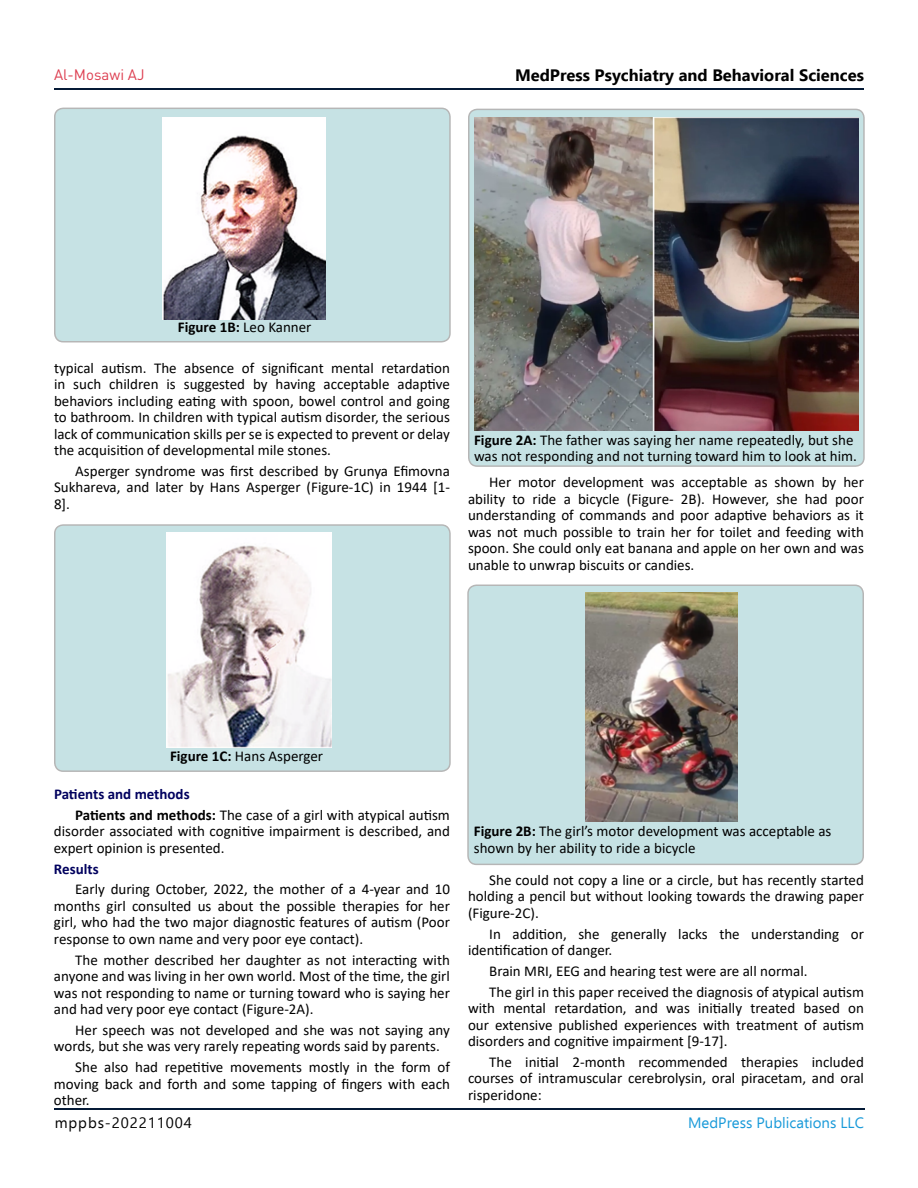
<style>
.page{position:relative;width:918px;height:1188px;background:#fff}
.page>*{position:absolute;margin:0;border:0;box-sizing:border-box;transform-origin:0 0}
.t1{font:700 16.5px "Ebrima";color:#000}
.t2{font:15px/16.5px "Calibri";color:#000;text-align:justify}
.t3{font:15px "Ebrima";color:#199ad9}
.t4{font:700 15px "Calibri";color:#000}
.t5{font:15px "Ebrima";letter-spacing:.06em;color:#000}
.t6{font:15px "DIN Pro";color:#dd3e50}
.t7{font:700 15px "Calibri";color:#00005e}
.s1{font-weight:400}
.s2{font-weight:700}
.s3{font-weight:700;color:#00005e}
</style>
<div class="page">
<hr style="left:54px;top:88px;width:810px;height:1px;background:#051a36">
<hr style="left:55px;top:1109px;width:810px;height:1px;background:#051a36">
<div style="left:55px;top:108px;width:395px;height:234px;background:#c6e2e4;border-radius:9px"></div>
<div style="left:54px;top:108px;width:397px;height:234px;border:2px solid #000;border-radius:9px"></div>
<img style="left:162px;top:117px;width:164px;height:202px">
<div style="left:55px;top:525px;width:395px;height:246px;background:#c6e2e4;border-radius:9px"></div>
<div style="left:54px;top:524px;width:397px;height:248px;border:2px solid #000;border-radius:9px"></div>
<img style="left:167px;top:532px;width:165px;height:215px">
<div style="left:469px;top:109px;width:395px;height:357px;background:#c6e2e4;border-radius:9px"></div>
<div style="left:468px;top:109px;width:397px;height:358px;border:2px solid #000;border-radius:9px"></div>
<img style="left:475px;top:118px;width:384px;height:313px">
<div style="left:468px;top:585px;width:395px;height:279px;background:#c6e2e4;border-radius:9px"></div>
<div style="left:467px;top:585px;width:397px;height:280px;border:2px solid #000;border-radius:9px"></div>
<img style="left:585px;top:593px;width:152px;height:229px">
<p class="t6" style="left:54px;top:63px;width:92px">Al-Mosawi AJ</p>
<p class="t1" style="left:515px;top:62px;width:350px">MedPress Psychiatry and Behavioral Sciences</p>
<p class="t4" style="left:178px;top:317px;width:135px">Figure 1B: <span class="s1">Leo Kanner</span></p>
<p class="t2" style="left:54px;top:359px;width:398px">typical autism. The absence of significant mental retardation in such children is suggested by having acceptable adaptive behaviors including eating with spoon, bowel control and going to bathroom. In children with typical autism disorder, the serious lack of communication skills per se is expected to prevent or delay the acquisition of developmental mile stones.</p>
<p class="t2" style="left:54px;top:462px;width:398px;text-indent:21px">Asperger syndrome was first described by Grunya Efimovna Sukhareva, and later by Hans Asperger (Figure-1C) in 1944 [1- 8].</p>
<p class="t2" style="left:474px;top:431px;width:384px"><span class="s2">Figure 2A:</span> The father was saying her name repeatedly, but she was not responding and not turning toward him to look at him.</p>
<p class="t2" style="left:468px;top:474px;width:398px;text-indent:21px">Her motor development was acceptable as shown by her ability to ride a bicycle (Figure- 2B). However, she had poor understanding of commands and poor adaptive behaviors as it was not much possible to train her for toilet and feeding with spoon. She could only eat banana and apple on her own and was unable to unwrap biscuits or candies.</p>
<p class="t2" style="left:170px;top:747px;width:155px"><span class="s2">Figure 1C:</span> Hans Asperger</p>
<p class="t2" style="left:75px;top:783px;width:376px;line-height:20.7px;text-indent:-21px"><span class="s3">Patients and methods<br></span><span class="s2">Patients and methods:</span> The case of a girl with atypical autism</p>
<p class="t2" style="left:54px;top:823px;width:397px">disorder associated with cognitive impairment is described, and expert opinion is presented.</p>
<p class="t7" style="left:54px;top:858px;width:46px">Results</p>
<p class="t2" style="left:54px;top:881px;width:398px;text-indent:21px">Early during October, 2022, the mother of a 4-year and 10 months girl consulted us about the possible therapies for her girl, who had the two major diagnostic features of autism (Poor response to own name and very poor eye contact).</p>
<p class="t2" style="left:54px;top:951px;width:398px;text-indent:21px">The mother described her daughter as not interacting with anyone and was living in her own world. Most of the time, the girl was not responding to name or turning toward who is saying her and had very poor eye contact (Figure-2A).</p>
<p class="t2" style="left:54px;top:1021px;width:397px;text-indent:21px">Her speech was not developed and she was not saying any words, but she was very rarely repeating words said by parents.</p>
<p class="t2" style="left:54px;top:1059px;width:397px;text-indent:21px">She also had repetitive movements mostly in the form of moving back and forth and some tapping of fingers with each other.</p>
<p class="t5" style="left:55px;top:1111px;width:139px">mppbs-202211004</p>
<p class="t2" style="left:474px;top:823px;width:359px"><span class="s2">Figure 2B:</span> The girl’s motor development was acceptable as shown by her ability to ride a bicycle</p>
<p class="t2" style="left:468px;top:871px;width:397px;text-indent:21px">She could not copy a line or a circle, but has recently started holding a pencil but without looking towards the drawing paper (Figure-2C).</p>
<p class="t2" style="left:468px;top:925px;width:397px;text-indent:21px">In addition, she generally lacks the understanding or identification of danger.</p>
<p class="t2" style="left:489px;top:960px;width:376px;line-height:20.7px">Brain MRI, EEG and hearing test were are all normal.<br>The girl in this paper received the diagnosis of atypical autism</p>
<p class="t2" style="left:468px;top:1000px;width:397px">with mental retardation, and was initially treated based on our extensive published experiences with treatment of autism disorders and cognitive impairment [9-17].</p>
<p class="t2" style="left:468px;top:1053px;width:397px;text-indent:21px">The initial 2-month recommended therapies included courses of intramuscular cerebrolysin, oral piracetam, and oral risperidone:</p>
<p class="t3" style="left:688px;top:1111px;width:177px">MedPress Publications LLC</p>
</div>
